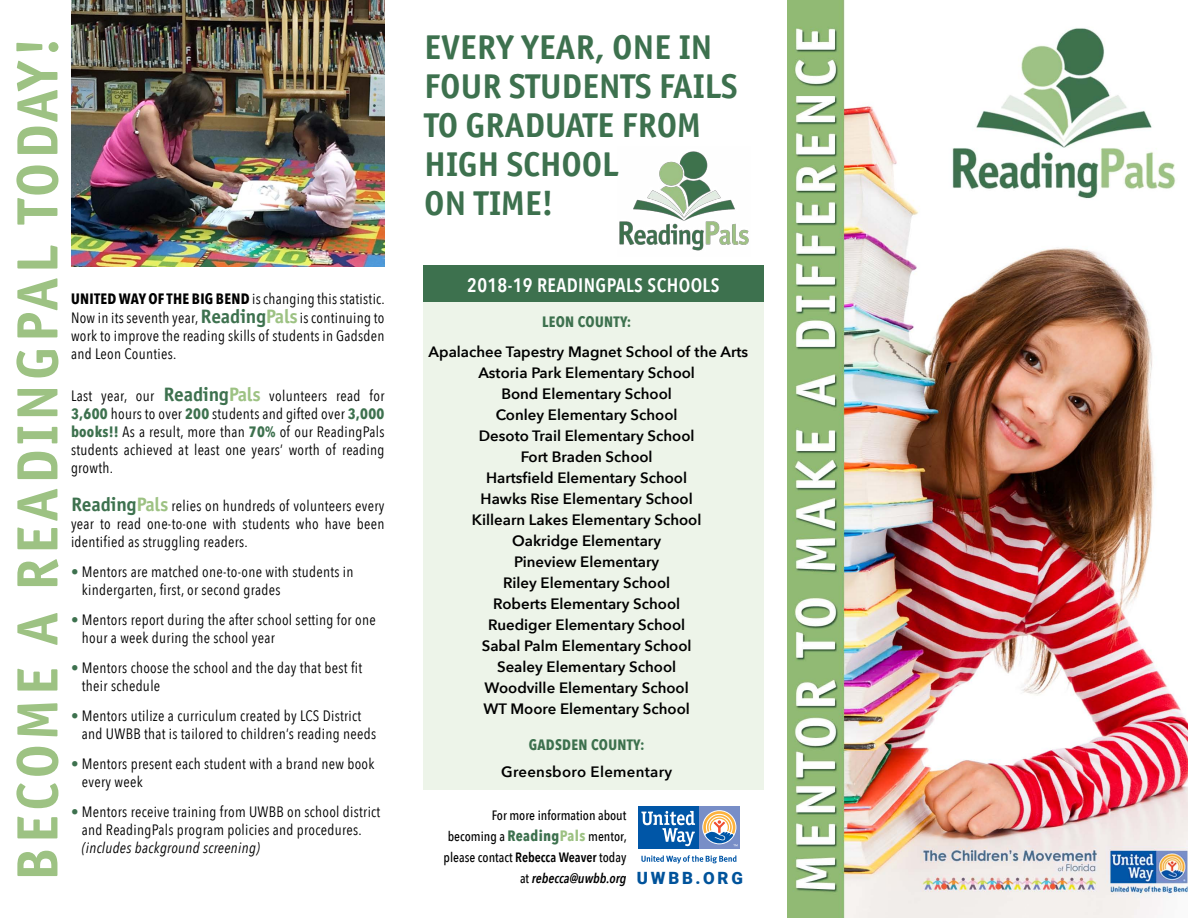
<style>
.page{position:relative;width:1188px;height:918px;background:#fff}
.page>*{position:absolute;margin:0;border:0;box-sizing:border-box;transform-origin:0 0}
.t1{font:700 58.5px "Officina Sans C";letter-spacing:.06em;color:#9dc283}
.t2{font:700 34.5px/39px "Officina Sans C";letter-spacing:-.01em;color:#3d714e}
.t3{font:600 19.5px "Avenir Next Condensed";letter-spacing:.02em;color:#fff}
.t4{font:900 16.95px "Roboto";letter-spacing:.165em;color:#00539b}
.t5{font:15px/18px "Avenir Next Condensed";letter-spacing:.02em;color:#000}
.t6{font:600 15px/21px "Avenir Next";color:#000;text-align:center}
.t7{font:italic 15px "Avenir Next Condensed";letter-spacing:.02em;color:#000}
.t8{font:700 15px "Avenir Next Condensed";letter-spacing:.02em;color:#3d714e}
.t9{font:600 15px "Avenir Next";letter-spacing:.02em;color:#000}
.t10{font:500 13.5px/21px "Avenir Next Condensed";color:#000;text-align:right}
.s1{font-weight:700}
.s2{font-family:"Officina Sans C";font-weight:700;font-size:19.5px;color:#3d714e}
.s3{font-family:"Officina Sans C";font-weight:700;font-size:19.5px;color:#9dc283}
.s4{font-weight:700;color:#3d714e}
.s5{color:#3d714e}
.s6{font-weight:700;font-size:15px;color:#3d714e}
.s7{font-weight:700;font-size:15px;color:#9dc283}
.s8{font-weight:600}
.s9{font-weight:600;font-style:italic}
</style>
<div class="page">
<div style="left:423px;top:302px;width:341px;height:487px;background:#edf4e9"></div>
<img style="left:788px;top:0;width:400px;height:918px">
<img style="left:71px;top:0;width:313px;height:267px">
<div style="left:699px;top:806px;width:41px;height:43px;background:#788ec7"></div>
<svg style="left:702px;top:810px;width:34px;height:34px"></svg>
<div style="left:638px;top:806px;width:61px;height:43px;background:#0056a7"></div>
<svg style="left:703px;top:811px;width:34px;height:35px"></svg>
<svg style="left:641px;top:811px;width:54px;height:35px"></svg>
<svg style="left:641px;top:855px;width:96px;height:9px"></svg>
<img style="left:619px;top:151px;width:130px;height:100px">
<div style="left:424px;top:265px;width:340px;height:37px;background:#3d714e"></div>
<h1 class="t1" style="left:5px;top:881px;width:846px;rotate:-90deg">BECOME A READINGPAL TODAY!</h1>
<h2 class="t2" style="left:424px;top:28px;width:208px">EVERY YEAR, ONE</h2>
<h2 class="t2" style="left:424px;top:28px;width:315px;text-indent:254px">IN<br>FOUR STU DENTS FAILS<br>TO GRADUATE FROM<br>HIGH SCHOOL<br>ON TIME!</h2>
<h3 class="t3" style="left:467px;top:268px;width:254px">2018-19 ReadingPals Schools</h3>
<p class="t5" style="left:71px;top:288px;width:315px;line-height:19.5px"><span class="s1">UNITED WAY OF THE BIG BEND</span> is changing this statistic.<br>Now in its seventh year, <span class="s2">READING</span><span class="s3">PALS</span> is continuing to</p>
<p class="t5" style="left:71px;top:326px;width:315px">work to improve the reading skills of students in Gadsden and Leon Counties.</p>
<p class="t5" style="left:71px;top:386px;width:315px;text-align:justify">Last year, our <span class="s2">READING</span><span class="s3">PALS</span> volunteers read for <span class="s4">3,600</span> hours to over <span class="s4">200</span> students and gifted over <span class="s4">3,000<br>BOOKS!!</span> As a result, more than <span class="s4">70%</span> of our ReadingPals students achieved at least one years’ worth of reading growth.</p>
<p class="t5" style="left:71px;top:496px;width:315px;text-align:justify"><span class="s2">READING</span><span class="s3">PALS</span> relies on hundreds of volunteers every year to read one-to-one with students who have been identified as struggling readers.</p>
<p class="t5" style="left:82px;top:562px;width:273px;text-indent:-11px"><span class="s5">•</span> Mentors are matched one-to-one with students in kindergarten, first, or second grades</p>
<p class="t5" style="left:82px;top:610px;width:295px;text-indent:-11px"><span class="s5">•</span> Mentors report during the after school setting for one hour a week during the school year</p>
<p class="t5" style="left:82px;top:658px;width:282px;text-indent:-11px"><span class="s5">•</span> Mentors choose the school and the day that best fit their schedule</p>
<p class="t5" style="left:82px;top:706px;width:296px;text-indent:-11px"><span class="s5">•</span> Mentors utilize a curriculum created by LCS District and UWBB that is tailored to children’s reading needs</p>
<p class="t5" style="left:82px;top:754px;width:294px;text-indent:-11px"><span class="s5">•</span> Mentors present each student with a brand new book every week</p>
<p class="t5" style="left:71px;top:802px;width:311px;text-align:center"><span class="s5">•</span> Mentors receive training from UWBB on school district and ReadingPals program policies and procedures.</p>
<p class="t7" style="left:82px;top:839px;width:179px">(includes background screening)</p>
<p class="t8" style="left:542px;top:313px;width:91px">LEON COUNTY:</p>
<p class="t6" style="left:429px;top:341px;width:321px">Apalachee Tapestry Magnet School of the Arts<br>Astoria Park Elementary School<br>Bond Elementary School<br>Conley Elementary School<br>Desoto Trail Elementary School<br>Fort Braden School<br>Hartsfield Elementary School<br>Hawks Rise Elementary School<br>Killearn Lakes Elementary School<br>Oakridge Elementary<br>Pineview Elementary<br>Riley Elementary School<br>Roberts Elementary School<br>Ruediger Elementary School<br>Sabal Palm Elementary School<br>Sealey Elementary School<br>Woodville Elementary School<br>WT Moore Elementary School</p>
<p class="t8" style="left:529px;top:736px;width:117px">GADSDEN COUNTY:</p>
<p class="t9" style="left:501px;top:759px;width:173px">Greensboro Elementary</p>
<p class="t10" style="left:444px;top:804px;width:185px">For more information about becoming a <span class="s6">READING</span><span class="s7">PALS</span> mentor, please contact <span class="s8">Rebecca Weaver</span> today at <span class="s9">rebecca@uwbb.org</span></p>
<p class="t4" style="left:637px;top:866px;width:107px">UWBB.ORG</p>
</div>
